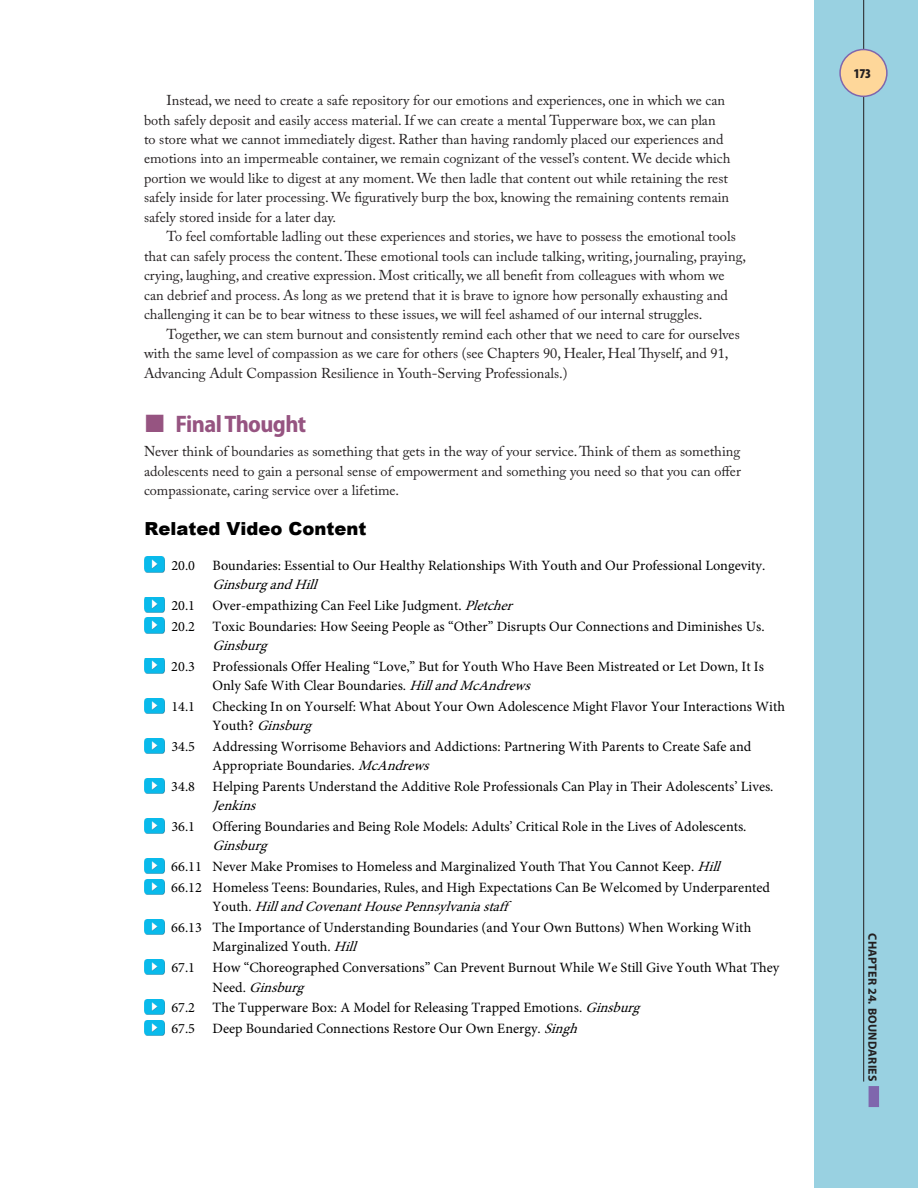
<style>
.page{position:relative;width:918px;height:1188px;background:#fff}
.page>*{position:absolute;margin:0;border:0;box-sizing:border-box;transform-origin:0 0}
.t1{font:700 semi-condensed 24px "Myriad Pro";letter-spacing:-.025em;color:#965481}
.t2{font:900 18px "Arial";color:#000}
.t3{font:14.25px/19.5px "Adobe Caslon Pro";color:#231f20}
.t4{font:14.25px/20.9px "Minion Pro";color:#000}
.t5{font:italic 14.25px "Minion Pro";color:#000}
.t6{font:900 condensed 13.5px "Myriad Pro";color:#231f20}
.t7{font:700 12px "Myriad Pro";letter-spacing:.02em;color:#231f20}
.s1{font-style:italic}
</style>
<div class="page">
<div style="left:815px;top:0;width:103px;height:1188px;background:#99d1e1"></div>
<div style="left:869px;top:1086px;width:10px;height:21px;background:#7f66ad"></div>
<hr style="left:863px;top:0;width:1px;height:1082px;background:#231f20">
<div style="left:840px;top:50px;width:47px;height:46px;background:#fed79a;border-radius:50%"></div>
<div style="left:839px;top:49px;width:49px;height:48px;border:2px solid #7f66ad;border-radius:50%"></div>
<img style="left:145px;top:557px;width:19px;height:15px">
<img style="left:145px;top:597px;width:19px;height:15px">
<img style="left:145px;top:618px;width:19px;height:15px">
<img style="left:145px;top:658px;width:19px;height:15px">
<img style="left:145px;top:698px;width:19px;height:15px">
<img style="left:145px;top:738px;width:19px;height:15px">
<img style="left:145px;top:778px;width:19px;height:16px">
<img style="left:145px;top:818px;width:19px;height:16px">
<img style="left:145px;top:858px;width:19px;height:16px">
<img style="left:145px;top:879px;width:19px;height:16px">
<img style="left:145px;top:919px;width:19px;height:16px">
<img style="left:145px;top:960px;width:19px;height:15px">
<img style="left:145px;top:1000px;width:19px;height:15px">
<img style="left:145px;top:1021px;width:19px;height:15px">
<p class="t3" style="left:144px;top:90px;width:588px;text-indent:23px">Instead, we need to create a safe repository for our emotions and experiences, one in which we can both safely deposit and easily access material. If we can create a mental Tupperware box, we can plan to store what we cannot immediately digest. Rather than having randomly placed our experiences and emotions into an impermeable container, we remain cognizant of the vessel’s content. We decide which portion we would like to digest at any moment. We then ladle that content out while retaining the rest safely inside for later processing. We figuratively burp the box, knowing the remaining contents remain safely stored inside for a later day.</p>
<p class="t3" style="left:144px;top:227px;width:604px;text-indent:23px">To feel comfortable ladling out these experiences and stories, we have to possess the emotional tools that can safely process the content. These emotional tools can include talking, writing, journaling, praying, crying, laughing, and creative expression. Most critically, we all benefit from colleagues with whom we can debrief and process. As long as we pretend that it is brave to ignore how personally exhausting and challenging it can be to bear witness to these issues, we will feel ashamed of our internal struggles.</p>
<p class="t3" style="left:144px;top:324px;width:597px;text-indent:23px">Together, we can stem burnout and consistently remind each other that we need to care for ourselves with the same level of compassion as we care for others (see Chapters 90, Healer, Heal Thyself, and 91,<br>Advancing Adult Compassion Resilience in Youth-Serving Professionals.)</p>
<h1 class="t1" style="left:176px;top:411px;width:132px">Final Thought</h1>
<p class="t3" style="left:144px;top:441px;width:598px;text-align:justify">Never think of boundaries as something that gets in the way of your service. Think of them as something adolescents need to gain a personal sense of empowerment and something you need so that you can offer compassionate, caring service over a lifetime.</p>
<p class="t2" style="left:145px;top:516px;width:223px">Related Video Content</p>
<p class="t4" style="left:171px;top:555px;width:596px">20.0 Boundaries: Essential to Our Healthy Relationships With Youth and Our Professional Longevity.</p>
<p class="t4" style="left:171px;top:574px;width:595px;text-indent:41px"><span class="s1">GinsburgandHill<br></span>20.1 Over-empathizing Can Feel Like Judgment. <span class="s1">Pletcher<br></span>20.2 Toxic Boundaries: How Seeing People as “Other” Disrupts Our Connections and Diminishes Us.</p>
<p class="t5" style="left:213px;top:636px;width:62px">Ginsburg</p>
<p class="t4" style="left:213px;top:657px;width:553px;line-height:19.2px;text-indent:-41px">20.3 Professionals Offer Healing “Love,” But for Youth Who Have Been Mistreated or Let Down, It Is<br>Only Safe With Clear Boundaries. <span class="s1">HillandMcAndrews</span></p>
<p class="t4" style="left:213px;top:697px;width:574px;line-height:19.2px;text-indent:-41px">14.1 Checking In on Yourself: What About Your Own Adolescence Might Flavor Your Interactions With<br>Y o u t h ? <span class="s1">Ginsburg</span></p>
<p class="t4" style="left:213px;top:737px;width:540px;line-height:19.2px;text-indent:-41px">34.5 Addressing Worrisome Behaviors and Addictions: Partnering With Parents to Create Safe and<br>Appropriate Boundaries. <span class="s1">McAndrews</span></p>
<p class="t4" style="left:171px;top:776px;width:604px">34.8 Helping Parents Understand the Additive Role Professionals Can Play in Their Adolescents’ Lives.</p>
<p class="t5" style="left:213px;top:796px;width:50px">Jenkins</p>
<p class="t4" style="left:171px;top:816px;width:577px">36.1 Offering Boundaries and Being Role Models: Adults’ Critical Role in the Lives of Adolescents.</p>
<p class="t4" style="left:171px;top:835px;width:600px;text-indent:41px"><span class="s1">Ginsburg<br></span>66.11 Never Make Promises to Homeless and Marginalized Youth That You Cannot Keep. <span class="s1">Hill<br></span>66.12 Homeless Teens: Boundaries, Rules, and High Expectations Can Be Welcomed by Underparented</p>
<p class="t4" style="left:171px;top:896px;width:581px;text-indent:41px">Y o u t h . <span class="s1">HillandCovenantHousePennsylvaniastaff<br></span>66.13 The Importance of Understanding Boundaries (and Your Own Buttons) When Working With</p>
<p class="t4" style="left:171px;top:937px;width:610px;text-indent:41px">Marginalized Youth. <span class="s1">Hill<br></span>67.1 How “Choreographed Conversations” Can Prevent Burnout While We Still Give Youth What They</p>
<p class="t4" style="left:171px;top:977px;width:476px;text-indent:41px">N e e d . <span class="s1">Ginsburg<br></span>67.2 The Tupperware Box: A Model for Releasing Trapped Emotions. <span class="s1">Ginsburg<br></span>67.5 Deep Boundaried Connections Restore Our Own Energy. <span class="s1">Singh</span></p>
<p class="t6" style="left:854px;top:66px;width:19px">173</p>
<p class="t7" style="left:879px;top:933px;width:150px;rotate:90deg">Chapter 24. Boundaries</p>
</div>
